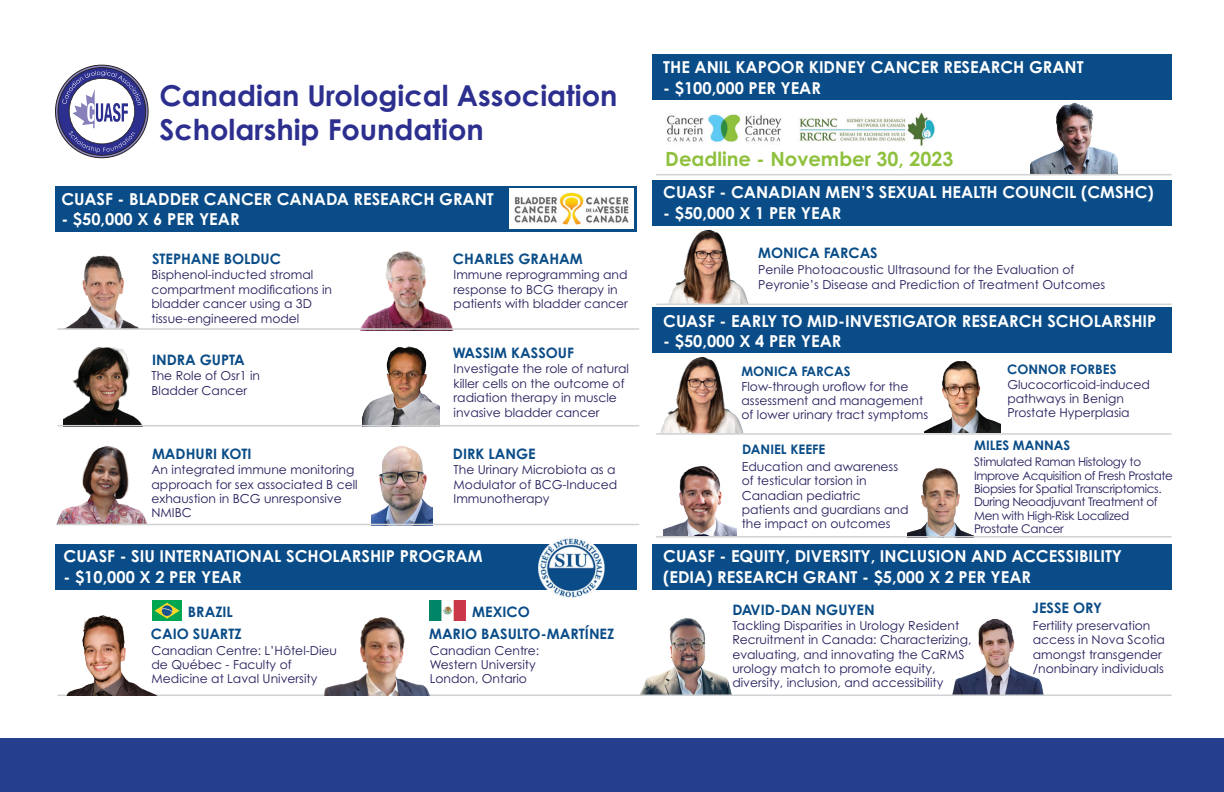
<style>
.page{position:relative;width:1224px;height:792px;background:#fff}
.page>*{position:absolute;margin:0;border:0;box-sizing:border-box;transform-origin:0 0}
.t1{font:700 28.8px/34.2px "Century Gothic Pro";color:#2d2f8f}
.t2{font:700 19.6px "Century Gothic Pro";color:#8fc13e}
.t3{font:700 16.4px/20.6px "Century Gothic Pro";color:#fff}
.t4{font:700 14.4px "Century Gothic Pro";color:#094c87}
.t5{font:700 13.2px "Century Gothic Pro";color:#094c87}
.t6{font:12.4px/14.4px "Century Gothic Pro";color:#231e5c}
.t7{font:12px/13.4px "Century Gothic Pro";letter-spacing:-.03em;color:#231e5c}
</style>
<div class="page">
<div style="left:0;top:738px;width:1224px;height:54px;background:#253f8e"></div>
<div style="left:652px;top:55px;width:520px;height:45px;background:#094c87"></div>
<div style="left:652px;top:308px;width:520px;height:45px;background:#094c87"></div>
<div style="left:652px;top:544px;width:520px;height:46px;background:#094c87"></div>
<div style="left:55px;top:544px;width:581px;height:46px;background:#094c87"></div>
<div style="left:55px;top:186px;width:581px;height:45px;background:#094c87"></div>
<div style="left:652px;top:180px;width:520px;height:46px;background:#094c87"></div>
<img style="left:509px;top:189px;width:125px;height:39px">
<img style="left:636px;top:357px;width:108px;height:76px">
<img style="left:924px;top:361px;width:77px;height:72px">
<img style="left:663px;top:466px;width:73px;height:69px">
<img style="left:907px;top:468px;width:67px;height:68px">
<img style="left:616px;top:618px;width:142px;height:77px">
<img style="left:953px;top:618px;width:96px;height:77px">
<img style="left:65px;top:255px;width:74px;height:73px">
<img style="left:333px;top:231px;width:125px;height:97px">
<img style="left:362px;top:346px;width:77px;height:79px">
<img style="left:56px;top:446px;width:123px;height:78px">
<img style="left:372px;top:446px;width:61px;height:78px">
<img style="left:799px;top:112px;width:136px;height:34px">
<img style="left:667px;top:114px;width:114px;height:28px">
<img style="left:656px;top:229px;width:115px;height:75px">
<img style="left:63px;top:347px;width:79px;height:78px">
<img style="left:1031px;top:102px;width:86px;height:72px">
<hr style="left:57px;top:695px;width:1115px;height:1px;background:#d1d2d4">
<img style="left:57px;top:615px;width:103px;height:80px">
<img style="left:316px;top:615px;width:127px;height:80px">
<img style="left:152px;top:600px;width:29px;height:21px">
<img style="left:430px;top:600px;width:36px;height:21px">
<hr style="left:57px;top:524px;width:582px;height:1px;background:#d1d2d4">
<hr style="left:57px;top:425px;width:582px;height:1px;background:#d1d2d4">
<hr style="left:57px;top:328px;width:582px;height:2px;background:#d1d2d4">
<hr style="left:656px;top:433px;width:516px;height:2px;background:#d1d2d4">
<hr style="left:656px;top:304px;width:516px;height:1px;background:#d1d2d4">
<hr style="left:656px;top:174px;width:516px;height:1px;background:#d1d2d4">
<hr style="left:656px;top:536px;width:516px;height:2px;background:#d1d2d4">
<img style="left:539px;top:538px;width:65px;height:60px">
<svg style="left:55px;top:65px;width:94px;height:93px"></svg>
<p class="t1" style="left:159px;top:78px;width:460px">Canadian Urological Association<br>Scholarship Foundation</p>
<p class="t3" style="left:61px;top:188px;width:434px">CUASF - BLADDER CANCER CANADA RESEARCH GRANT</p>
<p class="t3" style="left:61px;top:209px;width:180px">- $50,000 X 6 PER YEAR</p>
<p class="t4" style="left:152px;top:250px;width:131px">STEPHANE BOLDUC</p>
<p class="t4" style="left:453px;top:250px;width:131px">CHARLES GRAHAM</p>
<p class="t6" style="left:151px;top:268px;width:182px">Bisphenol-inducted stromal compartment modifications in bladder cancer using a 3D tissue-engineered model</p>
<p class="t6" style="left:454px;top:268px;width:176px">Immune reprogramming and response to BCG therapy in patients with bladder cancer</p>
<p class="t4" style="left:152px;top:351px;width:94px">INDRA GUPTA</p>
<p class="t6" style="left:151px;top:369px;width:110px">The Role of Osr1 in<br>Bladder Cancer</p>
<p class="t4" style="left:453px;top:344px;width:123px">WASSIM KASSOUF</p>
<p class="t6" style="left:454px;top:362px;width:177px">Investigate the role of natural killer cells on the outcome of radiation therapy in muscle invasive bladder cancer</p>
<p class="t4" style="left:152px;top:445px;width:101px">MADHURI KOTI</p>
<p class="t4" style="left:453px;top:445px;width:84px">DIRK LANGE</p>
<p class="t6" style="left:151px;top:462px;width:208px">An integrated immune monitoring approach for sex associated B cell exhaustion in BCG unresponsive<br>NMIBC</p>
<p class="t6" style="left:454px;top:462px;width:165px">The Urinary Microbiota as a<br>Modulator of BCG-Induced<br>Immunotherapy</p>
<p class="t3" style="left:64px;top:546px;width:421px">CUASF - SIU INTERNATIONAL SCHOLARSHIP PROGRAM</p>
<p class="t3" style="left:64px;top:566px;width:180px">- $10,000 X 2 PER YEAR</p>
<p class="t4" style="left:188px;top:603px;width:46px">BRAZIL</p>
<p class="t4" style="left:151px;top:625px;width:92px">CAIO SUARTZ</p>
<p class="t4" style="left:472px;top:603px;width:59px">MEXICO</p>
<p class="t4" style="left:429px;top:625px;width:187px">MARIO BASULTO-MARTÍNEZ</p>
<p class="t6" style="left:152px;top:643px;width:187px">Canadian Centre: L’Hôtel-Dieu de Québec - Faculty of<br>Medicine at Laval University</p>
<p class="t6" style="left:430px;top:643px;width:111px">Canadian Centre:<br>Western University<br>London, Ontario</p>
<p class="t3" style="left:663px;top:57px;width:422px">THE ANIL KAPOOR KIDNEY CANCER RESEARCH GRANT</p>
<p class="t3" style="left:663px;top:77px;width:159px">- $100,000 PER YEAR</p>
<p class="t2" style="left:665px;top:147px;width:290px">Deadline - November 30, 2023</p>
<p class="t3" style="left:663px;top:182px;width:492px">CUASF - CANADIAN MEN’S SEXUAL HEALTH COUNCIL (CMSHC)</p>
<p class="t3" style="left:663px;top:202px;width:180px">- $50,000 X 1 PER YEAR</p>
<p class="t4" style="left:758px;top:244px;width:121px">MONICA FARCAS</p>
<p class="t6" style="left:758px;top:263px;width:349px">Penile Photoacoustic Ultrasound for the Evaluation of<br>Peyronie’s Disease and Prediction of Treatment Outcomes</p>
<p class="t3" style="left:663px;top:310px;width:495px">CUASF - EARLY TO MID-INVESTIGATOR RESEARCH SCHOLARSHIP</p>
<p class="t3" style="left:663px;top:331px;width:180px">- $50,000 X 4 PER YEAR</p>
<p class="t5" style="left:741px;top:363px;width:111px">MONICA FARCAS</p>
<p class="t5" style="left:1007px;top:361px;width:111px">CONNOR FORBES</p>
<p class="t6" style="left:742px;top:379px;width:188px">Flow-through uroflow for the assessment and management of lower urinary tract symptoms</p>
<p class="t6" style="left:1007px;top:377px;width:144px">Glucocorticoid-induced pathways in Benign<br>Prostate Hyperplasia</p>
<p class="t6" style="left:742px;top:459px;width:168px">Education and awareness of testicular torsion in<br>Canadian pediatric patients and guardians and the impact on outcomes</p>
<p class="t5" style="left:974px;top:437px;width:98px">MILES MANNAS</p>
<p class="t7" style="left:974px;top:455px;width:201px">Stimulated Raman Histology to<br>Improve Acquisition of Fresh Prostate<br>Biopsies for Spatial Transcriptomics.<br>During Neoadjuvant Treatment of<br>Men with High-Risk Localized<br>Prostate Cancer</p>
<p class="t5" style="left:742px;top:441px;width:85px">DANIEL KEEFE</p>
<p class="t3" style="left:663px;top:546px;width:460px">CUASF - EQUITY, DIVERSITY, INCLUSION AND ACCESSIBILITY (EDIA) RESEARCH GRANT - $5,000 X 2 PER YEAR</p>
<p class="t4" style="left:732px;top:601px;width:144px">DAVID-DAN NGUYEN</p>
<p class="t4" style="left:1032px;top:598px;width:72px">JESSE ORY</p>
<p class="t6" style="left:732px;top:618px;width:241px">Tackling Disparities in Urology Resident Recruitment in Canada: Characterizing, evaluating, and innovating the CaRMS urology match to promote equity, diversity, inclusion, and accessibility</p>
<p class="t6" style="left:1033px;top:618px;width:134px">Fertility preservation access in Nova Scotia amongst transgender /nonbinary individuals</p>
</div>
